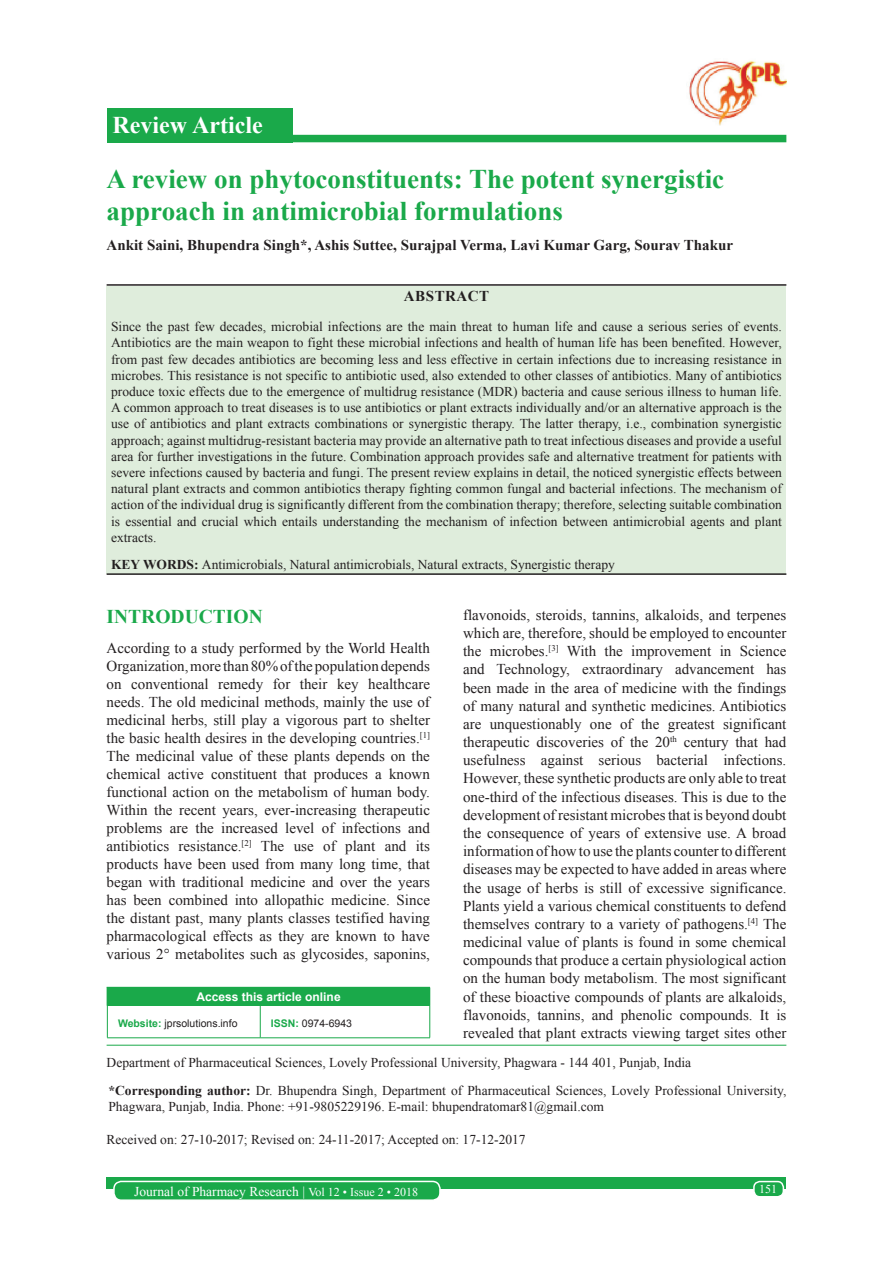
<style>
.page{position:relative;width:893px;height:1263px;background:#fff}
.page>*{position:absolute;margin:0;border:0;box-sizing:border-box;transform-origin:0 0}
.AT{font:700 27px/32.4px "Times New Roman";color:#1aa94a}
.AH{font:700 24px "Times New Roman";color:#fff}
.t1{font:700 19.5px "Times New Roman";color:#1aa94a}
.TX{font:15px/18.1px "Times New Roman";color:#231f20;text-align:justify}
.AU{font:700 15px "Times New Roman";color:#231f20}
.ABSH{font:700 15px "Times New Roman";letter-spacing:.035em;color:#231f20}
.ABS{font:13.5px/16.2px "Times New Roman";color:#231f20;text-align:justify}
.ADD{font:13.5px/16.2px "Times New Roman";color:#231f20}
.AFF{font:13.5px "Times New Roman";color:#231f20}
.KWD{font:13.5px "Times New Roman";color:#231f20}
.HIS{font:13.5px "Times New Roman";color:#231f20}
.foot1{font:13.5px "Times New Roman";color:#fff}
.ATAO{font:700 12px "Arial";color:#fff}
.foot1-2{font:12px "Times New Roman";color:#fff}
.WEBSITE{font:10.5px "Arial";color:#231f20}
.s1{font-weight:700}
.s2{font-weight:700;color:#1aa94a}
.s3{font-size:12px}
</style>
<div class="page">
<div style="left:106px;top:1177px;width:680px;height:12px;background:#1aa94a"></div>
<div style="left:114px;top:1181px;width:325px;height:19px;background:#1aa94a;border-radius:7px"></div>
<div style="left:113px;top:1180px;width:327px;height:21px;border:2px solid #fff;border-radius:7px"></div>
<div style="left:753px;top:1181px;width:30px;height:15px;background:#1aa94a;border-radius:6px"></div>
<div style="left:752px;top:1180px;width:31px;height:17px;border:2px solid #fff;border-radius:6px"></div>
<div style="left:106px;top:108px;width:186px;height:34px;background:#1aa94a"></div>
<div style="left:265px;top:135px;width:521px;height:7px;background:#1aa94a"></div>
<div style="left:106px;top:286px;width:680px;height:287px;background:#dfeddc"></div>
<hr style="left:106px;top:284px;width:680px;height:2px;background:#231f20">
<hr style="left:106px;top:573px;width:680px;height:2px;background:#231f20">
<img style="left:689px;top:60px;width:97px;height:65px">
<hr style="left:106px;top:1044px;width:680px;height:1px;background:#1aa94a">
<div style="left:107px;top:987px;width:322px;height:18px;background:#1aa94a"></div>
<svg style="left:106px;top:988px;width:1px;height:17px"></svg>
<hr style="left:106px;top:987px;width:154px;height:1px;background:#1aa94a">
<svg style="left:429px;top:987px;width:1px;height:18px"></svg>
<hr style="left:107px;top:1005px;width:1px;height:32px;background:#1aa94a">
<hr style="left:107px;top:1037px;width:153px;height:1px;background:#1aa94a">
<hr style="left:260px;top:1005px;width:1px;height:32px;background:#1aa94a">
<hr style="left:429px;top:1005px;width:1px;height:32px;background:#1aa94a">
<hr style="left:260px;top:1037px;width:170px;height:1px;background:#1aa94a">
<p class="AH" style="left:112px;top:108px;width:151px">Review Article</p>
<p class="AT" style="left:106px;top:162px;width:619px">A review on phytoconstituents: The potent synergistic approach in antimicrobial formulations</p>
<p class="AU" style="left:106px;top:234px;width:627px">Ankit Saini, Bhupendra Singh*, Ashis Suttee, Surajpal Verma, Lavi Kumar Garg, Sourav Thakur</p>
<p class="ABSH" style="left:403px;top:285px;width:87px">ABSTRACT</p>
<p class="ABS" style="left:111px;top:318px;width:672px">Since the past few decades, microbial infections are the main threat to human life and cause a serious series of events.<br>Antibiotics are the main weapon to fight these microbial infections and health of human life has been benefited. However, from past few decades antibiotics are becoming less and less effective in certain infections due to increasing resistance in microbes. This resistance is not specific to antibiotic used, also extended to other classes of antibiotics. Many of antibiotics produce toxic effects due to the emergence of multidrug resistance (MDR) bacteria and cause serious illness to human life.<br>A common approach to treat diseases is to use antibiotics or plant extracts individually and/or an alternative approach is the use of antibiotics and plant extracts combinations or synergistic therapy. The latter therapy, i.e., combination synergistic approach; against multidrug‑resistant bacteria may provide an alternative path to treat infectious diseases and provide a useful area for further investigations in the future. Combination approach provides safe and alternative treatment for patients with severe infections caused by bacteria and fungi. The present review explains in detail, the noticed synergistic effects between natural plant extracts and common antibiotics therapy fighting common fungal and bacterial infections. The mechanism of action of the individual drug is significantly different from the combination therapy; therefore, selecting suitable combination is essential and crucial which entails understanding the mechanism of infection between antimicrobial agents and plant extracts.</p>
<p class="KWD" style="left:111px;top:555px;width:505px"><span class="s1">KEY WORDS:</span> Antimicrobials, Natural antimicrobials, Natural extracts, Synergistic therapy</p>
<h1 class="t1" style="left:106px;top:602px;width:157px">INTRODUCTION</h1>
<p class="TX" style="left:106px;top:638px;width:325px">According to a study performed by the World Health Organization, more than 80% of the population depends on conventional remedy for their key healthcare needs. The old medicinal methods, mainly the use of medicinal herbs, still play a vigorous part to shelter the basic health desires in the developing countries.<sup>[1] </sup>The medicinal value of these plants depends on the chemical active constituent that produces a known functional action on the metabolism of human body.<br>Within the recent years, ever‑increasing therapeutic problems are the increased level of infections and antibiotics resistance.<sup>[2]</sup> The use of plant and its products have been used from many long time, that began with traditional medicine and over the years has been combined into allopathic medicine. Since the distant past, many plants classes testified having pharmacological effects as they are known to have various 2° metabolites such as glycosides, saponins,</p>
<p class="ATAO" style="left:196px;top:988px;width:146px">Access this article online</p>
<p class="WEBSITE" style="left:118px;top:1016px;width:121px"><span class="s2">Website:</span> jprsolutions.info</p>
<p class="WEBSITE" style="left:271px;top:1016px;width:83px"><span class="s2">ISSN:</span> 0974‑6943</p>
<p class="TX" style="left:463px;top:605px;width:325px">flavonoids, steroids, tannins, alkaloids, and terpenes which are, therefore, should be employed to encounter the microbes.<sup>[3]</sup> With the improvement in Science and Technology, extraordinary advancement has been made in the area of medicine with the findings of many natural and synthetic medicines. Antibiotics are unquestionably one of the greatest significant therapeutic discoveries of the 20<sup>th</sup> century that had usefulness against serious bacterial infections.<br>However, these synthetic products are only able to treat one‑third of the infectious diseases. This is due to the development of resistant microbes that is beyond doubt the consequence of years of extensive use. A broad information of how to use the plants counter to different diseases may be expected to have added in areas where the usage of herbs is still of excessive significance.<br>Plants yield a various chemical constituents to defend themselves contrary to a variety of pathogens.<sup>[4]</sup> The medicinal value of plants is found in some chemical compounds that produce a certain physiological action on the human body metabolism. The most significant of these bioactive compounds of plants are alkaloids, flavonoids, tannins, and phenolic compounds. It is revealed that plant extracts viewing target sites other</p>
<p class="AFF" style="left:106px;top:1052px;width:585px">Department of Pharmaceutical Sciences, Lovely Professional University, Phagwara ‑ 144 401, Punjab, India</p>
<p class="ADD" style="left:108px;top:1081px;width:679px"><span class="s1">*Corresponding author:</span> Dr. Bhupendra Singh, Department of Pharmaceutical Sciences, Lovely Professional University,<br>Phagwara, Punjab, India. Phone: +91‑9805229196. E‑mail: bhupendratomar81@gmail.com</p>
<p class="HIS" style="left:106px;top:1129px;width:420px">Received on: 27‑10‑2017; Revised on: 24‑11‑2017; Accepted on: 17‑12‑2017</p>
<p class="foot1" style="left:134px;top:1181px;width:285px">Journal of Pharmacy Research | <span class="s3">Vol 12 • Issue 2 • 2018</span></p>
<p class="foot1-2" style="left:758px;top:1180px;width:19px">151</p>
</div>
